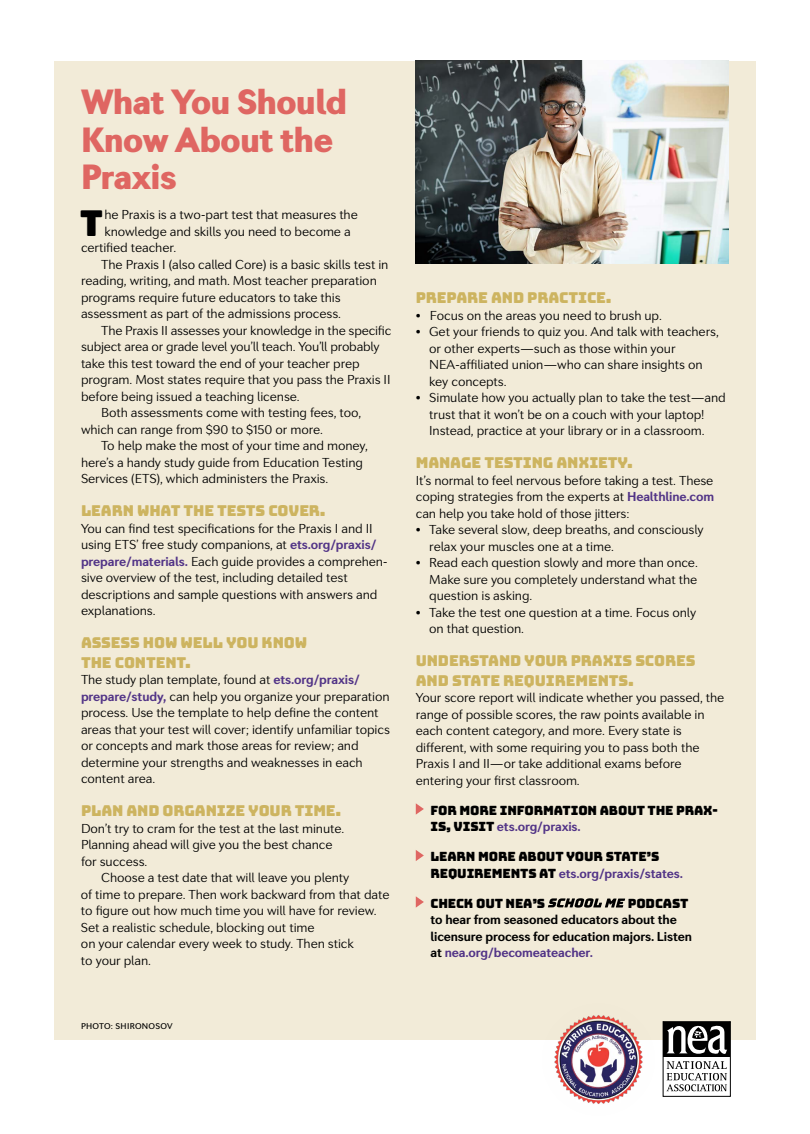
<style>
.page{position:relative;width:810px;height:1134px;background:#fff}
.page>*{position:absolute;margin:0;border:0;box-sizing:border-box;transform-origin:0 0}
.t1{font:35.7px "Bungee";color:#000}
.t2{font:900 34.5px/37.5px "Seconda";letter-spacing:-.01em;color:#df6662}
.t3{font:15px/19.5px "Bungee";letter-spacing:-.01em;color:#cdb460}
.t4{font:300 12.75px/16.5px "Seconda";letter-spacing:-.01em;color:#000}
.t5{font:700 12.75px/16.5px "Seconda";letter-spacing:-.01em;color:#000}
.t6{font:12.75px "Bungee";letter-spacing:-.01em;color:#000}
.t7{font:700 12.75px "Seconda";letter-spacing:-.01em;color:#523487}
.t8{font:500 8.25px "Seconda";letter-spacing:.03em;color:#000}
.s1{font-weight:700;color:#523487}
.s2{font-family:"Bungee";font-weight:400;color:#000}
.s3{color:#523487}
</style>
<div class="page">
<div style="left:54px;top:61px;width:702px;height:979px;background:#f2ebd8"></div>
<svg style="left:416px;top:803px;width:8px;height:12px"></svg>
<svg style="left:416px;top:850px;width:8px;height:11px"></svg>
<svg style="left:416px;top:896px;width:8px;height:12px"></svg>
<svg style="left:548px;top:898px;width:77px;height:10px"></svg>
<img style="left:416px;top:61px;width:313px;height:202px">
<div style="left:663px;top:1022px;width:67px;height:35px;background:#000"></div>
<svg style="left:667px;top:1025px;width:60px;height:29px"></svg>
<svg style="left:666px;top:1061px;width:61px;height:30px"></svg>
<div style="left:663px;top:1021px;width:68px;height:76px;border:1px solid #000"></div>
<img style="left:541px;top:1003px;width:115px;height:114px;border-radius:57px">
<h2 class="t2" style="left:81px;top:84px;width:268px">What You Should<br>Know About the<br>Praxis</h2>
<h1 class="t1" style="left:80px;top:202px;width:25px">T</h1>
<p class="t4" style="left:104px;top:206px;width:255px">he Praxis is a two-part test that measures the</p>
<p class="t4" style="left:104px;top:223px;width:248px">knowledge and skills you need to become a</p>
<p class="t4" style="left:81px;top:239px;width:97px">certified teacher.</p>
<p class="t4" style="left:101px;top:256px;width:289px">The Praxis I (also called Core) is a basic skills test in</p>
<p class="t4" style="left:81px;top:272px;width:297px">reading, writing, and math. Most teacher preparation</p>
<p class="t4" style="left:81px;top:289px;width:261px">programs require future educators to take this</p>
<p class="t4" style="left:81px;top:305px;width:262px">assessment as part of the admissions process.</p>
<p class="t4" style="left:101px;top:322px;width:292px">The Praxis II assesses your knowledge in the specific</p>
<p class="t4" style="left:81px;top:338px;width:300px">subject area or grade level you’ll teach. You’ll probably</p>
<p class="t4" style="left:81px;top:355px;width:280px">take this test toward the end of your teacher prep</p>
<p class="t4" style="left:81px;top:371px;width:311px">program. Most states require that you pass the Praxis II</p>
<p class="t4" style="left:81px;top:388px;width:220px">before being issued a teaching license.</p>
<p class="t4" style="left:101px;top:404px;width:262px">Both assessments come with testing fees, too,</p>
<p class="t4" style="left:81px;top:421px;width:244px">which can range from $90 to $150 or more.</p>
<p class="t4" style="left:101px;top:437px;width:268px">To help make the most of your time and money,</p>
<p class="t4" style="left:81px;top:454px;width:283px">here’s a handy study guide from Education Testing</p>
<p class="t4" style="left:81px;top:470px;width:249px">Services (ETS), which administers the Praxis.</p>
<p class="t3" style="left:81px;top:501px;width:246px">LEARN WHAT THE TESTS COVER.</p>
<p class="t4" style="left:81px;top:520px;width:308px">You can find test specifications for the Praxis I and II using ETS’ free study companions, at <span class="s1">ets.org/praxis/ prepare/materials.</span> Each guide provides a comprehen&shy;sive overview of the test, including detailed test descriptions and sample questions with answers and explanations.</p>
<p class="t3" style="left:81px;top:633px;width:228px">ASSESS HOW WELL YOU KNOW<br>THE CONTENT.</p>
<p class="t4" style="left:81px;top:671px;width:311px">The study plan template, found at <span class="s1">ets.org/praxis/ prepare/study,</span> can help you organize your preparation process. Use the template to help define the content areas that your test will cover; identify unfamiliar topics or concepts and mark those areas for review; and determine your strengths and weaknesses in each content area.</p>
<p class="t3" style="left:81px;top:801px;width:262px">PLAN AND ORGANIZE YOUR TIME.</p>
<p class="t4" style="left:81px;top:820px;width:265px">Don’t try to cram for the test at the last minute.<br>Planning ahead will give you the best chance for success.</p>
<p class="t4" style="left:81px;top:869px;width:310px;text-indent:20px">Choose a test date that will leave you plenty<br>of time to prepare. Then work backward from that date to figure out how much time you will have for review.<br>Set a realistic schedule, blocking out time<br>on your calendar every week to study. Then stick<br>to your plan.</p>
<p class="t8" style="left:81px;top:1021px;width:93px">PHOTO: SHIRONOSOV</p>
<p class="t3" style="left:416px;top:288px;width:197px">PREPARE AND PRACTICE.</p>
<p class="t4" style="left:416px;top:307px;width:248px">• Focus on the areas you need to brush up.</p>
<p class="t4" style="left:429px;top:323px;width:291px;text-indent:-14px">• Get your friends to quiz you. And talk with teachers, or other experts—such as those within your NEA-affiliated union—who can share insights on key concepts.</p>
<p class="t4" style="left:429px;top:389px;width:298px;text-indent:-14px">• Simulate how you actually plan to take the test—and trust that it won’t be on a couch with your laptop!<br>Instead, practice at your library or in a classroom.</p>
<p class="t3" style="left:416px;top:453px;width:219px">MANAGE TESTING ANXIETY.</p>
<p class="t4" style="left:416px;top:472px;width:300px;text-align:justify">It’s normal to feel nervous before taking a test. These coping strategies from the experts at <span class="s1">Healthline.com </span>can help you take hold of those jitters:</p>
<p class="t4" style="left:429px;top:521px;width:276px;text-indent:-14px">• Take several slow, deep breaths, and consciously relax your muscles one at a time.</p>
<p class="t4" style="left:429px;top:554px;width:270px;text-align:justify;text-indent:-14px">• Read each question slowly and more than once.<br>Make sure you completely understand what the question is asking.</p>
<p class="t4" style="left:429px;top:604px;width:268px;text-indent:-14px">• Take the test one question at a time. Focus only on that question.</p>
<p class="t3" style="left:416px;top:651px;width:281px">UNDERSTAND YOUR PRAXIS SCORES<br>AND STATE REQUIREMENTS.</p>
<p class="t4" style="left:416px;top:689px;width:310px">Your score report will indicate whether you passed, the range of possible scores, the raw points available in each content category, and more. Every state is different, with some requiring you to pass both the Praxis I and II—or take additional exams before entering your first classroom.</p>
<p class="t6" style="left:431px;top:803px;width:289px">FOR MORE INFORMATION ABOUT THE PRAX-</p>
<p class="t7" style="left:431px;top:819px;width:152px"><span class="s2">IS, VISIT</span> ets.org/praxis.</p>
<p class="t6" style="left:431px;top:849px;width:230px">LEARN MORE ABOUT YOUR STATE’S</p>
<p class="t7" style="left:431px;top:865px;width:254px"><span class="s2">REQUIREMENTS AT</span> ets.org/praxis/states.</p>
<p class="t6" style="left:431px;top:896px;width:116px">CHECK OUT NEA’S</p>
<p class="t6" style="left:628px;top:896px;width:62px">PODCAST</p>
<p class="t5" style="left:431px;top:912px;width:263px">to hear from seasoned educators about the licensure process for education majors. Listen at <span class="s3">nea.org/becomeateacher.</span></p>
</div>
